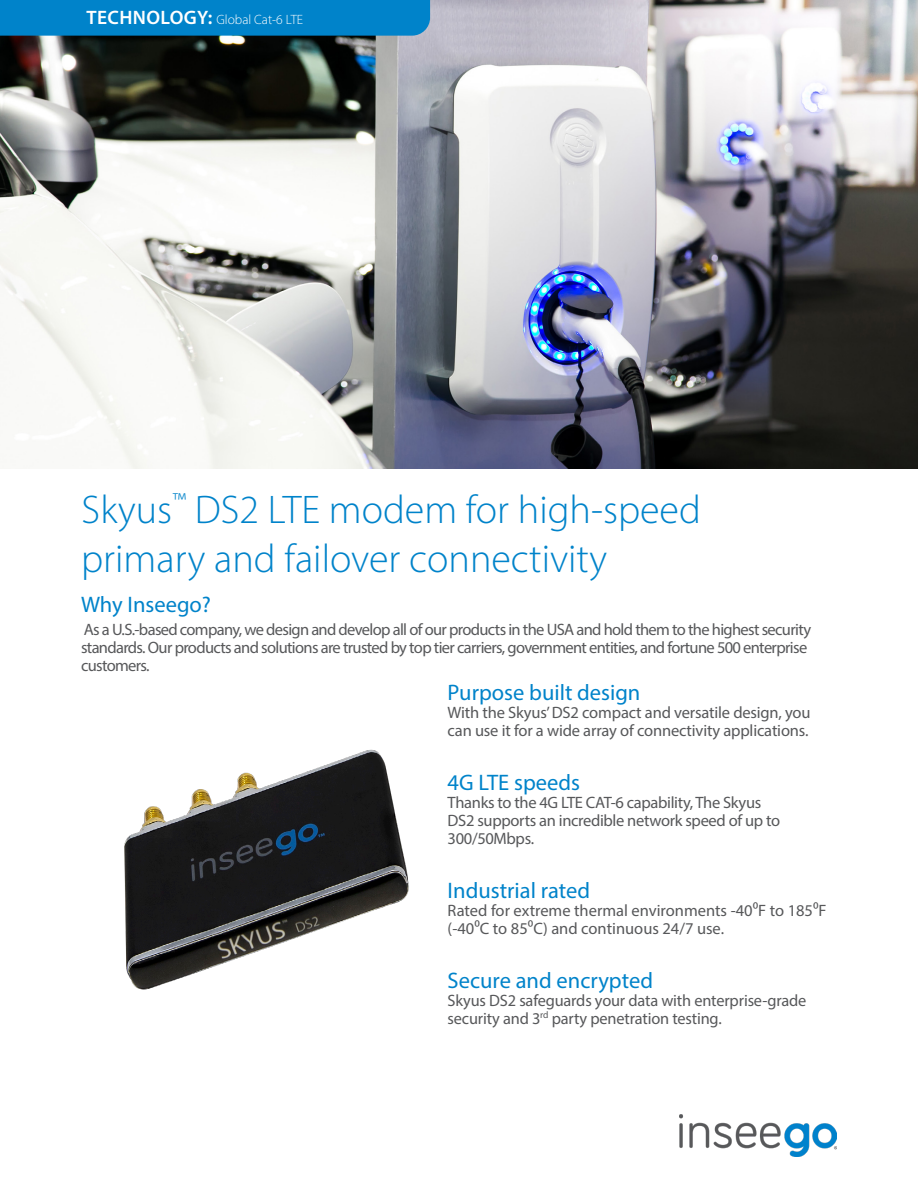
<style>
.page{position:relative;width:918px;height:1188px;background:#fff}
.page>*{position:absolute;margin:0;border:0;box-sizing:border-box;transform-origin:0 0}
.Header_Level_1{font:300 40.2px "Myriad Pro";color:#0083ca}
.Header_Level_2{font:22.5px "Myriad Pro";color:#0083ca}
.Header_Level_2-2{font:16.5px/18px "Myriad Pro";letter-spacing:-.02em;color:#57585a}
.Header_Level_2-3{font:16.5px/18px "Myriad Pro";letter-spacing:-.04em;color:#57585a}
.Header_Level_2-4{font:16.5px/18px "Myriad Pro";color:#57585a}
.Header_Level_2-5{font:300 13.5px "Myriad Pro";color:#fff}
.s1{font-weight:600;font-size:19.5px}
</style>
<div class="page">
<img style="left:0;top:0;width:918px;height:469px">
<div style="left:0;top:0;width:430px;height:36px;background:#0083ca"></div>
<img style="left:124px;top:749px;width:285px;height:241px">
<img style="left:679px;top:1114px;width:158px;height:43px">
<p class="Header_Level_2-5" style="left:86px;top:12px;width:218px"><span class="s1">TECHNOLOGY:</span> Global Cat-6 LTE</p>
<p class="Header_Level_1" style="left:81px;top:486px;width:621px">Skyus<sup>™</sup> DS2 LTE modem for high-speed</p>
<p class="Header_Level_1" style="left:81px;top:534px;width:528px">primary and failover connectivity</p>
<p class="Header_Level_2" style="left:81px;top:591px;width:132px">Why Inseego?</p>
<p class="Header_Level_2-3" style="left:81px;top:620px;width:732px">As a U.S.-based company, we design and develop all of our products in the USA and hold them to the highest security standards. Our products and solutions are trusted by top tier carriers, government entities, and fortune 500 enterprise customers.</p>
<p class="Header_Level_2" style="left:448px;top:678px;width:194px">Purpose built design</p>
<p class="Header_Level_2-2" style="left:448px;top:703px;width:364px">With the Skyus’ DS2 compact and versatile design, you can use it for a wide array of connectivity applications.</p>
<p class="Header_Level_2" style="left:448px;top:768px;width:134px">4G LTE speeds</p>
<p class="Header_Level_2-2" style="left:448px;top:793px;width:334px">Thanks to the 4G LTE CAT-6 capability, The Skyus<br>DS2 supports an incredible network speed of up to<br>300/50Mbps.</p>
<p class="Header_Level_2" style="left:448px;top:876px;width:144px">Industrial rated</p>
<p class="Header_Level_2-4" style="left:448px;top:901px;width:380px">Rated for extreme thermal environments -40⁰F to 185⁰F (-40⁰C to 85⁰C) and continuous 24/7 use.</p>
<p class="Header_Level_2" style="left:448px;top:966px;width:207px">Secure and encrypted</p>
<p class="Header_Level_2-2" style="left:448px;top:991px;width:360px">Skyus DS2 safeguards your data with enterprise-grade security and 3<sup>rd</sup> party penetration testing.</p>
</div>
